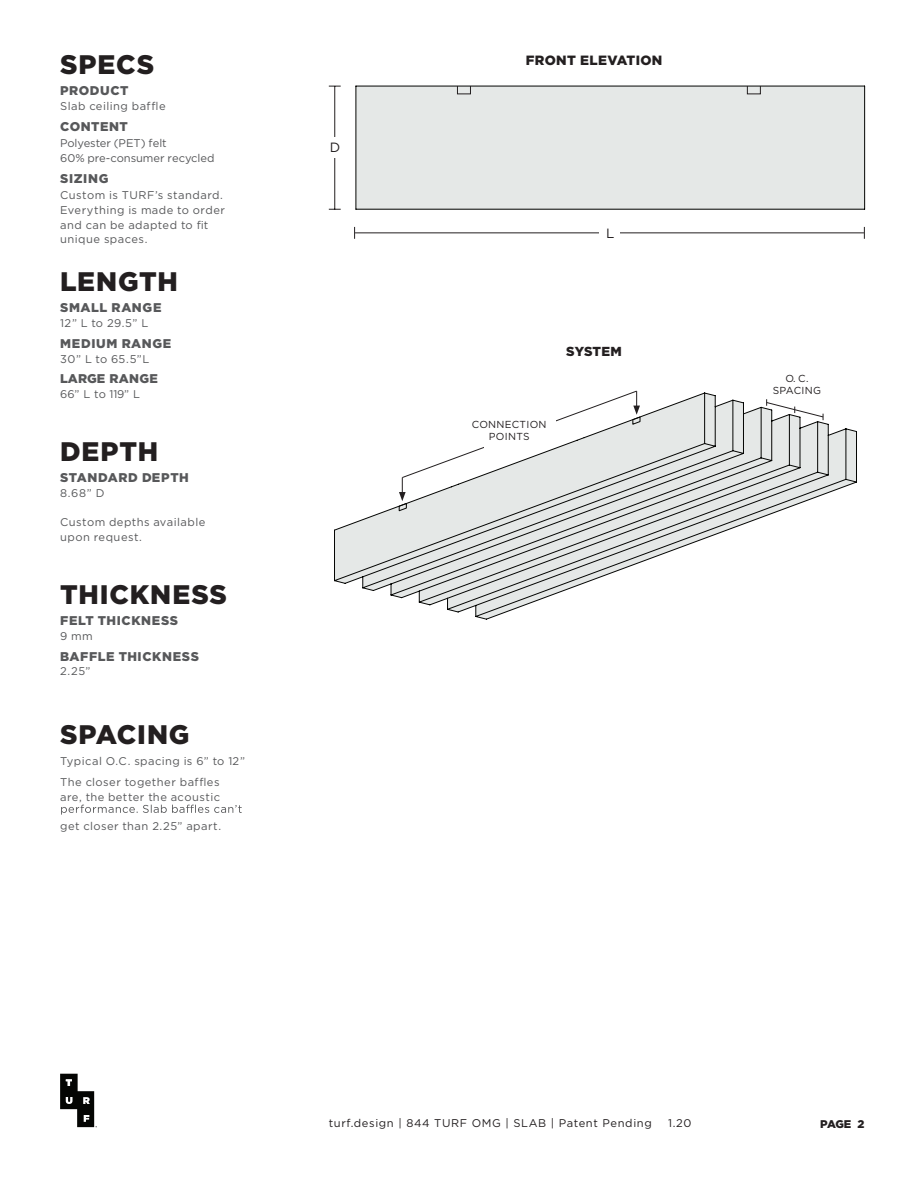
<style>
.page{position:relative;width:918px;height:1188px;background:#fff}
.page>*{position:absolute;margin:0;border:0;box-sizing:border-box;transform-origin:0 0}
.t1{font:900 26.85px "Gotham";letter-spacing:.03em;color:#231f20}
.t2{font:900 13.35px "Gotham";letter-spacing:.025em;color:#231f20}
.t3{font:13.35px "Gotham";color:#231f20}
.t4{font:900 13.05px "Gotham";letter-spacing:.005em;color:#231f20}
.t5{font:900 12.6px "Gotham";letter-spacing:.045em;color:#57585a}
.t6{font:900 12.6px "Gotham";letter-spacing:.01em;color:#57585a}
.t7{font:11.1px/14.9px "Gotham";letter-spacing:.04em;color:#57585a}
.t8{font:11.1px "Gotham";letter-spacing:.055em;color:#231f20}
.t9{font:11.1px/14.9px "Gotham";letter-spacing:-.005em;color:#57585a}
.t10{font:900 11.1px "Gotham";color:#231f20}
.t11{font:10.2px/12.1px "Gotham";letter-spacing:.025em;color:#231f20;text-align:center}
</style>
<div class="page">
<svg style="left:60px;top:1074px;width:37px;height:53px"></svg>
<svg style="left:61px;top:805px;width:181px;height:10px"></svg>
<hr style="left:334px;top:86px;width:1px;height:123px;background:#231f20">
<svg style="left:329px;top:209px;width:12px;height:1px"></svg>
<hr style="left:355px;top:232px;width:509px;height:1px;background:#231f20">
<svg style="left:354px;top:227px;width:1px;height:12px"></svg>
<svg style="left:864px;top:227px;width:1px;height:12px"></svg>
<div style="left:325px;top:138px;width:20px;height:20px;background:#fff"></div>
<div style="left:599px;top:223px;width:21px;height:20px;background:#fff"></div>
<div style="left:356px;top:86px;width:508px;height:123px;background:#e5e8e7"></div>
<hr style="left:356px;top:86px;width:509px;height:1px;background:#040503">
<hr style="left:356px;top:209px;width:509px;height:1px;background:#040503">
<hr style="left:356px;top:86px;width:1px;height:123px;background:#040503">
<hr style="left:864px;top:86px;width:1px;height:123px;background:#040503">
<svg style="left:334px;top:393px;width:523px;height:227px"></svg>
<svg style="left:457px;top:86px;width:304px;height:8px"></svg>
<p class="t1" style="left:60px;top:46px;width:96px">SPECS</p>
<p class="t5" style="left:60px;top:82px;width:70px">PRODUCT</p>
<p class="t7" style="left:60px;top:98px;width:107px">Slab ceiling baffle</p>
<p class="t5" style="left:60px;top:117px;width:69px">CONTENT</p>
<p class="t9" style="left:60px;top:135px;width:156px">Polyester (PET) felt<br>60% pre-consumer recycled</p>
<p class="t5" style="left:60px;top:169px;width:50px">SIZING</p>
<p class="t7" style="left:60px;top:187px;width:166px">Custom is TURF’s standard.<br>Everything is made to order and can be adapted to fit unique spaces.</p>
<p class="t1" style="left:60px;top:263px;width:119px">LENGTH</p>
<p class="t5" style="left:60px;top:299px;width:103px">SMALL RANGE</p>
<p class="t7" style="left:60px;top:315px;width:90px">12” L to 29.5” L</p>
<p class="t5" style="left:60px;top:335px;width:113px">MEDIUM RANGE</p>
<p class="t7" style="left:60px;top:351px;width:91px">30” L to 65.5”L</p>
<p class="t6" style="left:60px;top:370px;width:99px">LARGE RANGE</p>
<p class="t7" style="left:60px;top:387px;width:81px">66” L to 119” L</p>
<p class="t1" style="left:60px;top:433px;width:100px">DEPTH</p>
<p class="t5" style="left:60px;top:469px;width:130px">STANDARD DEPTH</p>
<p class="t7" style="left:60px;top:485px;width:46px">8.68” D</p>
<p class="t7" style="left:60px;top:515px;width:147px">Custom depths available upon request.</p>
<p class="t1" style="left:60px;top:576px;width:169px">THICKNESS</p>
<p class="t5" style="left:60px;top:612px;width:119px">FELT THICKNESS</p>
<p class="t7" style="left:60px;top:628px;width:34px">9 mm</p>
<p class="t5" style="left:60px;top:647px;width:140px">BAFFLE THICKNESS</p>
<p class="t7" style="left:60px;top:664px;width:32px">2.25”</p>
<p class="t1" style="left:60px;top:716px;width:131px">SPACING</p>
<p class="t7" style="left:60px;top:750px;width:186px;line-height:20.9px">Typical O.C. spacing is 6” to 12”<br>The closer together baffles</p>
<p class="t7" style="left:60px;top:789px;width:161px">are, the better the acoustic</p>
<p class="t7" style="left:60px;top:819px;width:162px">get closer than 2.25” apart.</p>
<p class="t3" style="left:330px;top:140px;width:12px">D</p>
<p class="t2" style="left:526px;top:51px;width:138px">FRONT ELEVATION</p>
<p class="t3" style="left:606px;top:226px;width:10px">L</p>
<p class="t4" style="left:566px;top:343px;width:57px">SYSTEM</p>
<p class="t11" style="left:472px;top:418px;width:76px">CONNECTION<br>POINTS</p>
<p class="t11" style="left:773px;top:372px;width:50px">O. C.<br>SPACING</p>
<p class="t8" style="left:329px;top:1117px;width:325px">turf.design | 844 TURF OMG | SLAB | Patent Pending</p>
<p class="t8" style="left:668px;top:1117px;width:25px">1.20</p>
<p class="t10" style="left:820px;top:1116px;width:46px">PAGE 2</p>
</div>
